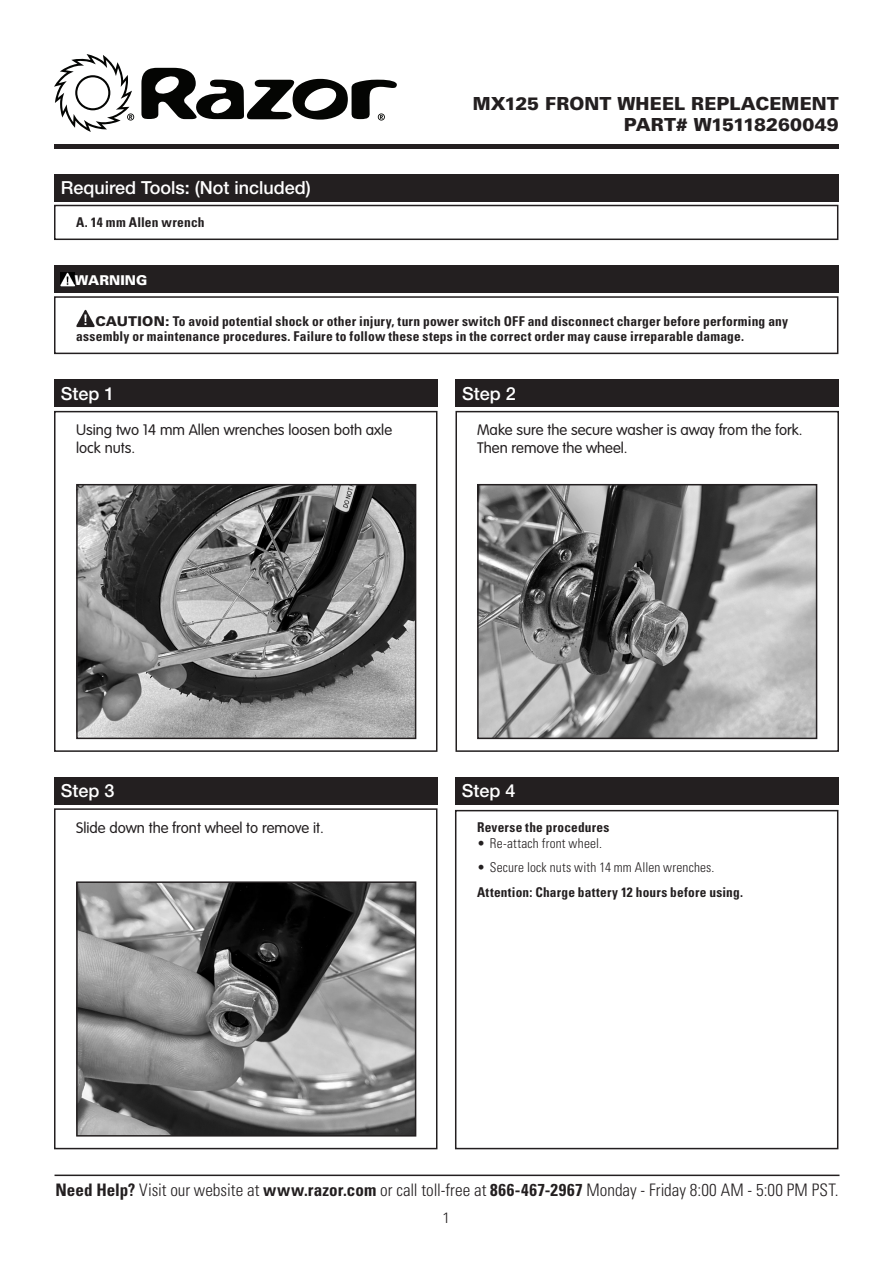
<style>
.page{position:relative;width:893px;height:1263px;background:#fff}
.page>*{position:absolute;margin:0;border:0;box-sizing:border-box;transform-origin:0 0}
.Step_Header{font:500 18px "Helvetica Neue LT Std";color:#fff}
.CONTENT_-_CHECK_BOX{font:900 18px "Univers LT Std";letter-spacing:.005em;color:#231f20}
.t1{font:300 condensed 17.25px "Univers LT Std";color:#231f20}
.SERVICE_BULLETIN_COP{font:300 15px/18px "VAG Rounded Std";color:#231f20}
.t2{font:300 15px "Univers LT Std";color:#231f20}
.CONTENT_-_BOLD__COND{font:700 condensed 13.5px/15.8px "Univers LT Std";letter-spacing:.015em;color:#231f20}
.t3{font:300 condensed 13.5px "Univers LT Std";letter-spacing:.015em;color:#231f20}
.Step_Header-2{font:900 13.5px "Univers LT Std";color:#fff}
.s1{font-weight:900;font-stretch:normal}
.s2{font-weight:700}
</style>
<div class="page">
<hr style="left:55px;top:1174px;width:784px;height:2px;background:#231f20">
<svg style="left:54px;top:54px;width:80px;height:77px"></svg>
<svg style="left:141px;top:68px;width:256px;height:53px"></svg>
<div style="left:54px;top:144px;width:785px;height:5px;background:#231f20"></div>
<img style="left:79px;top:487px;width:334px;height:249px">
<div style="left:76px;top:484px;width:340px;height:255px;border:2px solid #231f20"></div>
<img style="left:79px;top:884px;width:334px;height:249px">
<div style="left:76px;top:881px;width:340px;height:255px;border:2px solid #231f20"></div>
<img style="left:480px;top:487px;width:334px;height:249px">
<div style="left:477px;top:484px;width:340px;height:255px;border:2px solid #231f20"></div>
<img style="left:77px;top:309px;width:18px;height:18px">
<div style="left:54px;top:380px;width:383px;height:27px;background:#231f20"></div>
<div style="left:54px;top:777px;width:383px;height:27px;background:#231f20"></div>
<div style="left:54px;top:174px;width:784px;height:27px;background:#231f20"></div>
<div style="left:54px;top:266px;width:784px;height:27px;background:#231f20"></div>
<img style="left:61px;top:273px;width:14px;height:13px">
<div style="left:455px;top:380px;width:384px;height:27px;background:#231f20"></div>
<div style="left:54px;top:411px;width:383px;height:341px;border:2px solid #231f20"></div>
<div style="left:54px;top:808px;width:383px;height:341px;border:2px solid #231f20"></div>
<div style="left:54px;top:205px;width:784px;height:35px;border:2px solid #231f20"></div>
<div style="left:54px;top:296px;width:784px;height:58px;border:2px solid #231f20"></div>
<div style="left:455px;top:411px;width:384px;height:341px;border:2px solid #231f20"></div>
<div style="left:455px;top:810px;width:383px;height:339px;border:2px solid #231f20"></div>
<div style="left:455px;top:777px;width:383px;height:27px;background:#231f20"></div>
<p class="Step_Header" style="left:61px;top:177px;width:252px">Required Tools: (Not included)</p>
<p class="CONTENT_-_BOLD__COND" style="left:76px;top:215px;width:130px">A. 14 mm Allen wrench</p>
<p class="Step_Header-2" style="left:75px;top:272px;width:74px">WARNING</p>
<p class="CONTENT_-_CHECK_BOX" style="left:473px;top:93px;width:368px">MX125 FRONT WHEEL REPLACEMENT</p>
<p class="CONTENT_-_CHECK_BOX" style="left:624px;top:114px;width:217px">PART# W15118260049</p>
<p class="CONTENT_-_BOLD__COND" style="left:76px;top:313px;width:713px;text-indent:19px"><span class="s1">CAUTION:</span> To avoid potential shock or other injury, turn power switch OFF and disconnect charger before performing any assembly or maintenance procedures. Failure to follow these steps in the correct order may cause irreparable damage.</p>
<p class="Step_Header" style="left:61px;top:382px;width:55px">Step 1</p>
<p class="SERVICE_BULLETIN_COP" style="left:76px;top:421px;width:317px">Using two 14 mm Allen wrenches loosen both axle lock nuts.</p>
<p class="Step_Header" style="left:462px;top:382px;width:55px">Step 2</p>
<p class="SERVICE_BULLETIN_COP" style="left:477px;top:421px;width:327px">Make sure the secure washer is away from the fork.<br>Then remove the wheel.</p>
<p class="Step_Header" style="left:61px;top:780px;width:55px">Step 3</p>
<p class="SERVICE_BULLETIN_COP" style="left:76px;top:819px;width:249px">Slide down the front wheel to remove it.</p>
<p class="Step_Header" style="left:462px;top:780px;width:55px">Step 4</p>
<p class="CONTENT_-_BOLD__COND" style="left:477px;top:820px;width:134px">Reverse the procedures</p>
<p class="t3" style="left:477px;top:835px;width:126px">• Re-attach front wheel.</p>
<p class="t3" style="left:477px;top:859px;width:239px">• Secure lock nuts with 14 mm Allen wrenches.</p>
<p class="CONTENT_-_BOLD__COND" style="left:477px;top:884px;width:267px">Attention: Charge battery 12 hours before using.</p>
<p class="t1" style="left:55px;top:1179px;width:785px"><span class="s2">Need Help?</span> Visit our website at <span class="s2">www.razor.com</span> or call toll-free at <span class="s2">866-467-2967</span> Monday - Friday 8:00 AM - 5:00 PM PST.</p>
<p class="t2" style="left:442px;top:1208px;width:10px">1</p>
</div>
